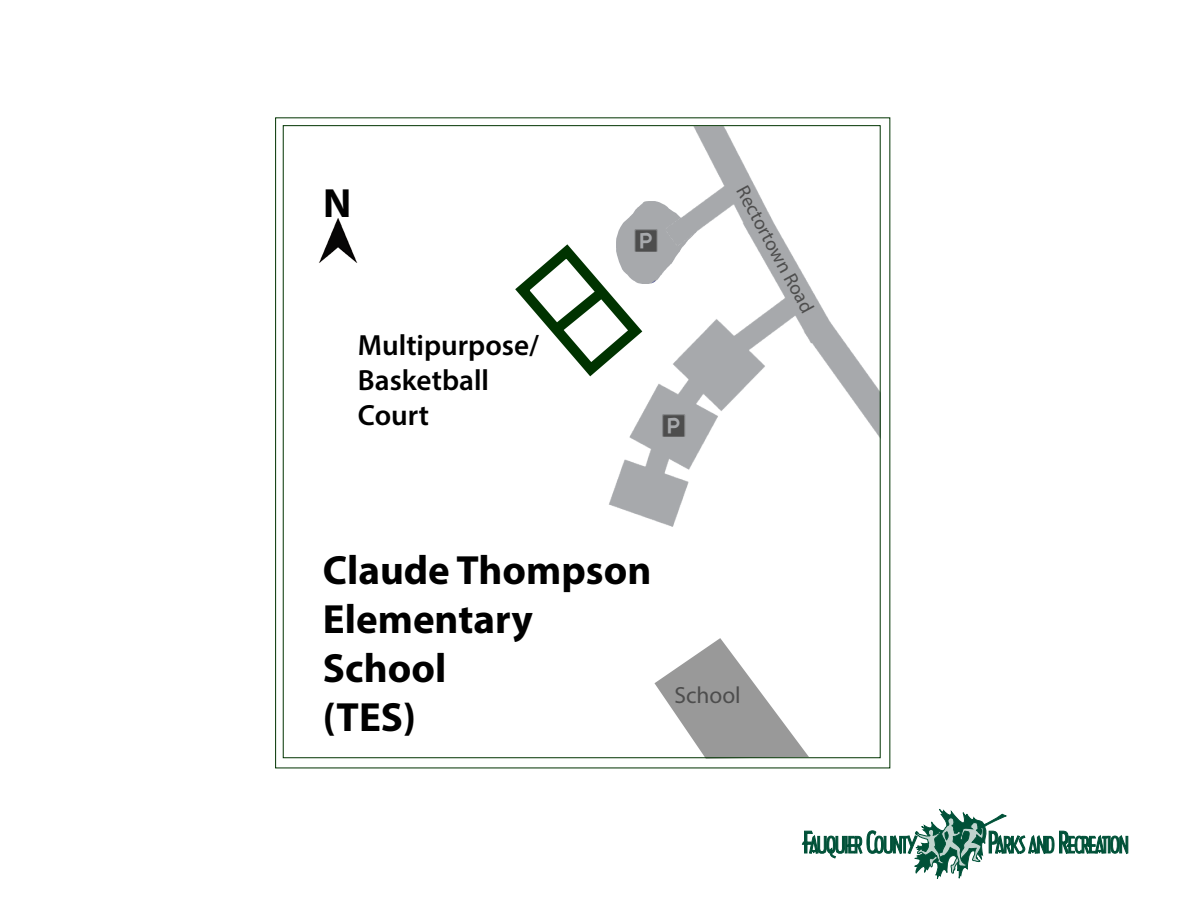
<style>
.page{position:relative;width:1188px;height:918px;background:#fff}
.page>*{position:absolute;margin:0;border:0;box-sizing:border-box;transform-origin:0 0}
.t1{font:700 40.95px/49.2px "Myriad Pro";color:#000}
.t2{font:700 40.95px "Myriad";color:#000}
.t3{font:32.55px "ESRI Public 1";color:#4d4d4d}
.t4{font:600 29.25px/35.1px "Myriad Pro";color:#000}
.t5{font:23.4px "Myriad Pro";color:#4d4d4d}
.t6{font:19.5px "Myriad Pro";color:#4d4d4d}
</style>
<div class="page">
<svg style="left:1060px;top:831px;width:68px;height:23px"></svg>
<svg style="left:803px;top:809px;width:251px;height:70px"></svg>
<img style="left:609px;top:127px;width:270px;height:399px">
<svg style="left:515px;top:237px;width:134px;height:146px"></svg>
<svg style="left:654px;top:638px;width:155px;height:121px"></svg>
<img style="left:318px;top:218px;width:40px;height:45px">
<p class="t2" style="left:323px;top:182px;width:30px">N</p>
<p class="t6" style="left:752px;top:182px;width:143px;rotate:61deg">Rectortown Road</p>
<p class="t4" style="left:358px;top:327px;width:183px">Multipurpose/<br>Basketball<br>Court</p>
<p class="t3" style="left:635px;top:222px;width:24px">A</p>
<p class="t3" style="left:663px;top:407px;width:24px">A</p>
<p class="t1" style="left:323px;top:544px;width:330px">Claude Thompson<br>Elementary<br>School<br>(TES)</p>
<p class="t5" style="left:674px;top:680px;width:68px">School</p>
</div>
